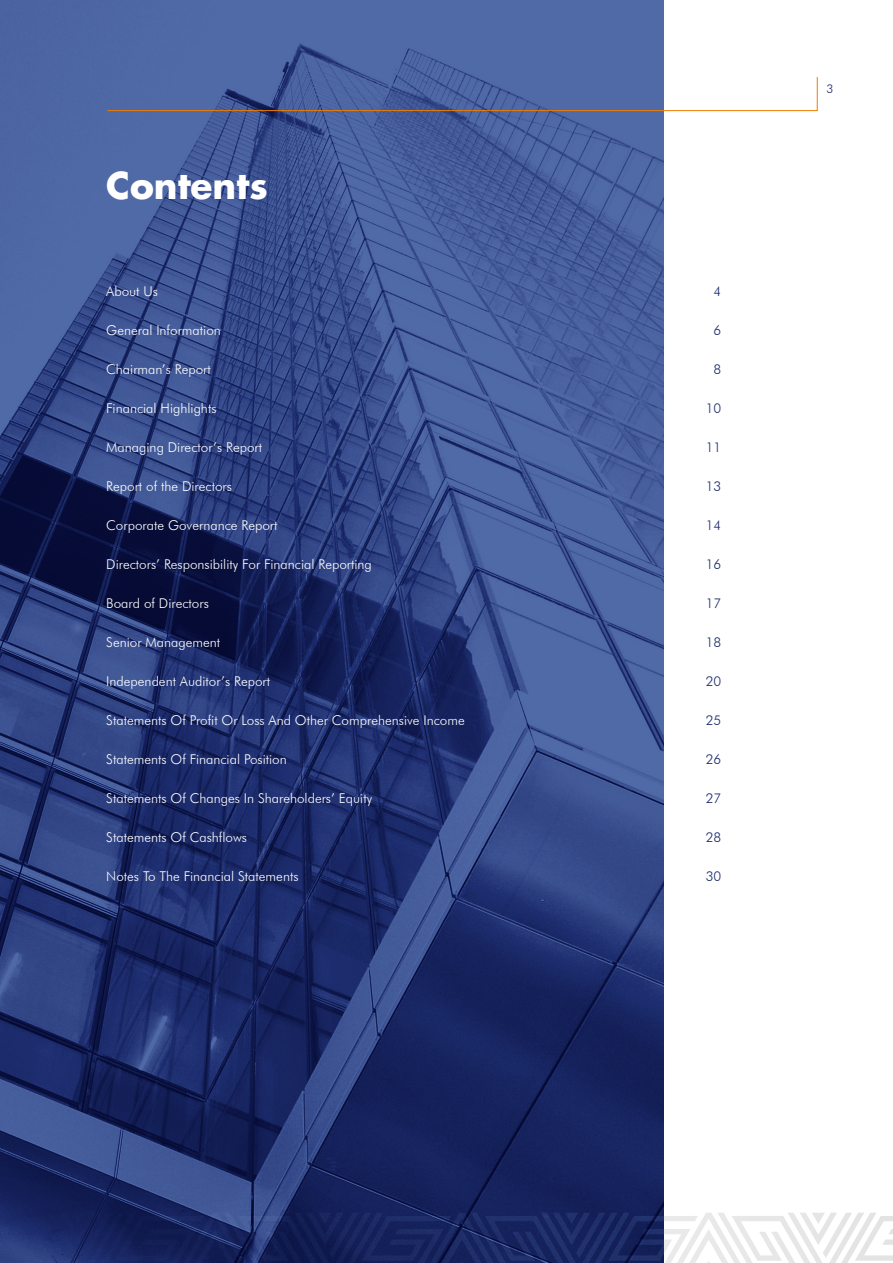
<style>
.page{position:relative;width:893px;height:1263px;background:#fff}
.page>*{position:absolute;margin:0;border:0;box-sizing:border-box;transform-origin:0 0}
.t1{font:700 36px "Futura LT";color:#fff}
.t2{font:300 13.5px "Futura BT";color:#fff}
.t3{font:300 13.5px "Futura BT";color:#1c2c6e}
.t4{font:300 12px "Futura BT";color:#1c2c6e}
</style>
<div class="page">
<img style="left:0;top:0;width:663px;height:1213px">
<svg style="left:107px;top:76px;width:711px;height:35px"></svg>
<svg style="left:0;top:1213px;width:893px;height:50px;background:#515b86"></svg>
<p class="t1" style="left:106px;top:161px;width:163px">Contents</p>
<p class="t2" style="left:106px;top:283px;width:53px">About Us</p>
<p class="t3" style="left:714px;top:283px;width:9px">4</p>
<p class="t2" style="left:106px;top:322px;width:116px">General Information</p>
<p class="t3" style="left:714px;top:322px;width:9px">6</p>
<p class="t2" style="left:106px;top:361px;width:106px">Chairman’s Report</p>
<p class="t3" style="left:714px;top:361px;width:9px">8</p>
<p class="t2" style="left:106px;top:400px;width:112px">Financial Highlights</p>
<p class="t3" style="left:706px;top:400px;width:17px">10</p>
<p class="t2" style="left:106px;top:439px;width:157px">Managing Director’s Report</p>
<p class="t3" style="left:706px;top:439px;width:17px">11</p>
<p class="t2" style="left:106px;top:478px;width:127px">Report of the Directors</p>
<p class="t3" style="left:706px;top:478px;width:17px">13</p>
<p class="t2" style="left:106px;top:517px;width:173px">Corporate Governance Report</p>
<p class="t3" style="left:706px;top:517px;width:17px">14</p>
<p class="t2" style="left:106px;top:556px;width:267px">Directors’ Responsibility For Financial Reporting</p>
<p class="t3" style="left:706px;top:556px;width:17px">16</p>
<p class="t2" style="left:106px;top:595px;width:104px">Board of Directors</p>
<p class="t3" style="left:706px;top:595px;width:17px">17</p>
<p class="t2" style="left:106px;top:634px;width:115px">Senior Management</p>
<p class="t3" style="left:706px;top:634px;width:17px">18</p>
<p class="t2" style="left:106px;top:673px;width:165px">Independent Auditor’s Report</p>
<p class="t3" style="left:706px;top:673px;width:17px">20</p>
<p class="t2" style="left:106px;top:712px;width:360px">Statements Of Profit Or Loss And Other Comprehensive Income</p>
<p class="t3" style="left:706px;top:712px;width:17px">25</p>
<p class="t2" style="left:106px;top:751px;width:182px">Statements Of Financial Position</p>
<p class="t3" style="left:706px;top:751px;width:17px">26</p>
<p class="t2" style="left:106px;top:790px;width:267px">Statements Of Changes In Shareholders’ Equity</p>
<p class="t3" style="left:706px;top:790px;width:17px">27</p>
<p class="t2" style="left:106px;top:829px;width:142px">Statements Of Cashflows</p>
<p class="t3" style="left:706px;top:829px;width:17px">28</p>
<p class="t2" style="left:106px;top:868px;width:194px">Notes To The Financial Statements</p>
<p class="t3" style="left:706px;top:868px;width:17px">30</p>
<p class="t4" style="left:826px;top:81px;width:8px">3</p>
</div>
